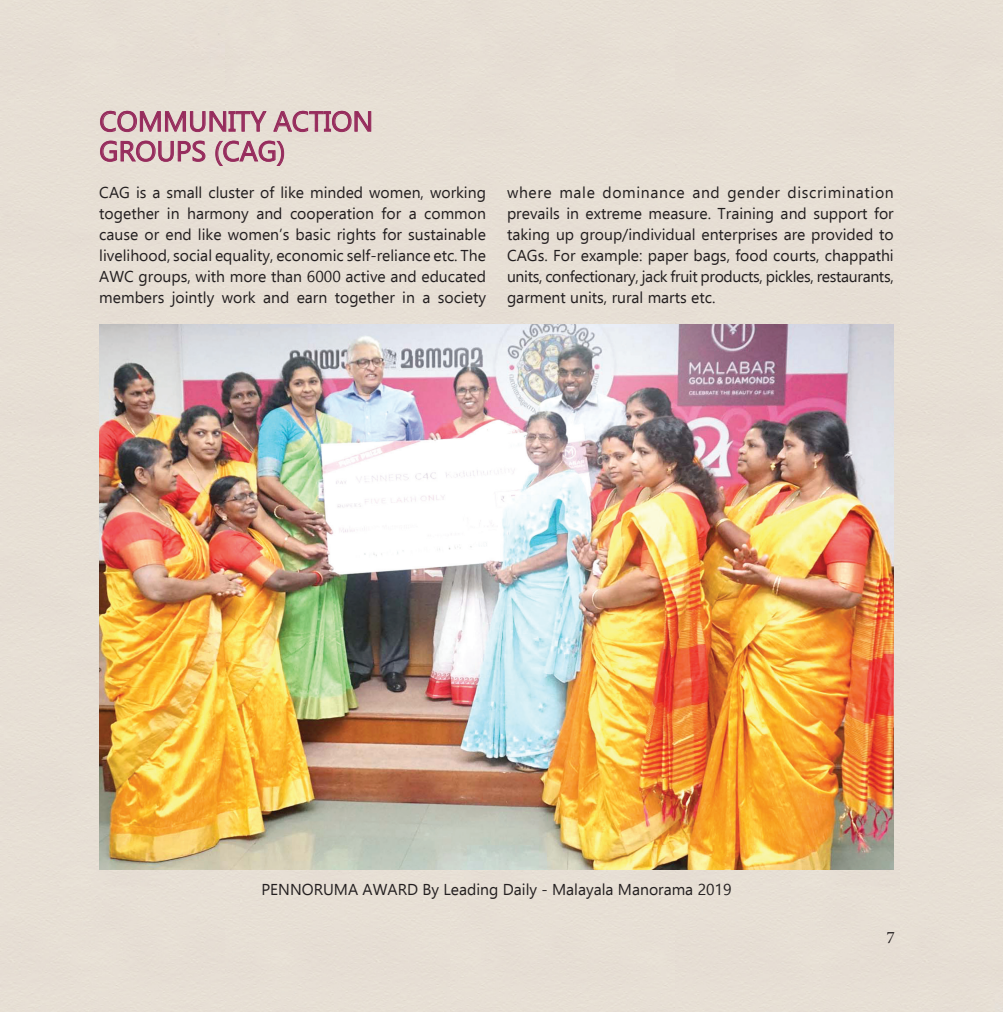
<style>
.page{position:relative;width:1003px;height:1012px;background:#fff}
.page>*{position:absolute;margin:0;border:0;box-sizing:border-box;transform-origin:0 0}
.t1{font:28px/29.8px "Ebrima";color:#962b5c}
.t2{font:17.5px "Minion Pro";color:#231f20}
.t3{font:15.75px/21px "Ebrima";color:#231f20;text-align:justify}
</style>
<div class="page">
<div style="left:0;top:0;width:1002px;height:1012px;background:#e7dfd4"></div>
<svg style="left:100px;top:103px;width:271px;height:64px;background:#dac4c3"></svg>
<img style="left:99px;top:324px;width:794px;height:546px">
<h1 class="t1" style="left:99px;top:106px;width:275px">COMMUNITY ACTION<br>GROUPS (CAG)</h1>
<p class="t3" style="left:99px;top:182px;width:388px">CAG is a small cluster of like minded women, working together in harmony and cooperation for a common cause or end like women’s basic rights for sustainable livelihood, social equality, economic self-reliance etc. The AWC groups, with more than 6000 active and educated members jointly work and earn together in a society</p>
<p class="t3" style="left:507px;top:182px;width:388px">where male dominance and gender discrimination prevails in extreme measure. Training and support for taking up group/individual enterprises are provided to CAGs. For example: paper bags, food courts, chappathi units, confectionary, jack fruit products, pickles, restaurants, garment units, rural marts etc.</p>
<p class="t3" style="left:261px;top:879px;width:471px">PENNORUMA AWARD By Leading Daily - Malayala Manorama 2019</p>
<p class="t2" style="left:886px;top:926px;width:10px">7</p>
</div>
